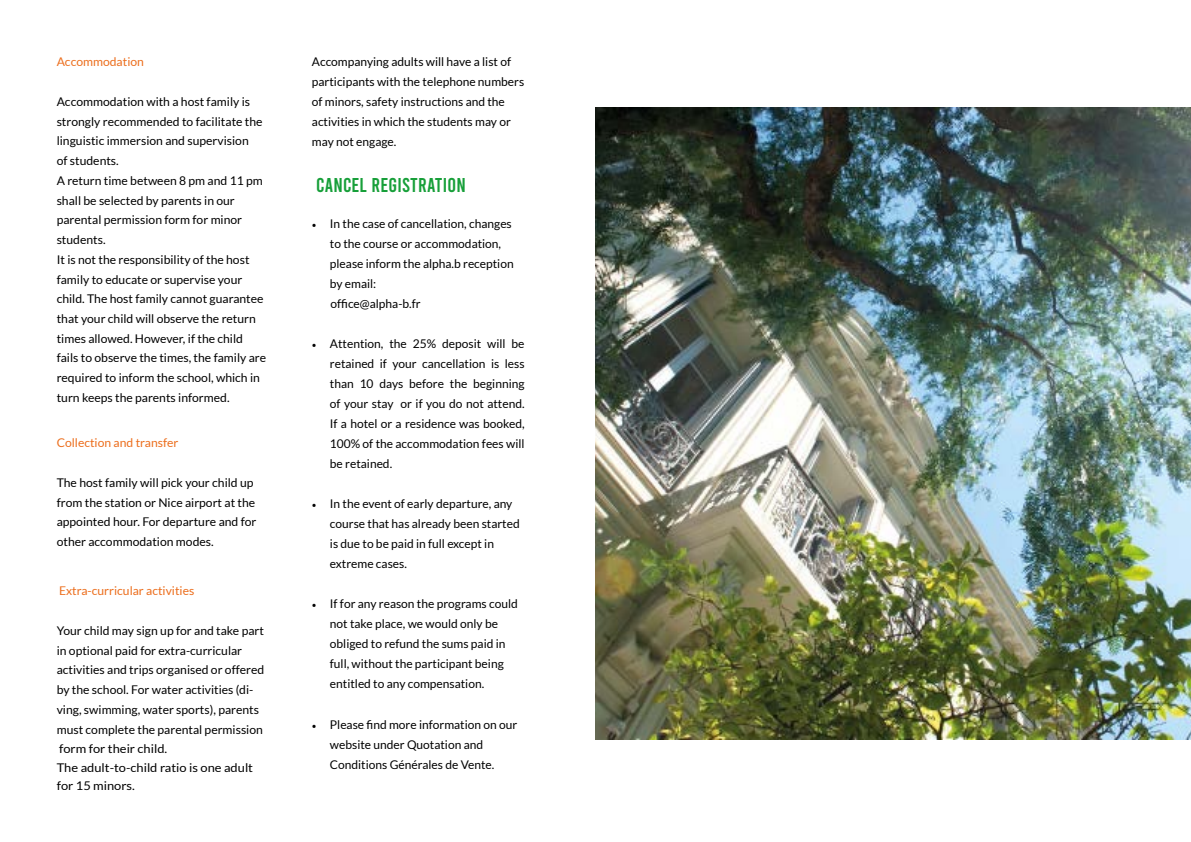
<style>
.page{position:relative;width:1191px;height:842px;background:#fff}
.page>*{position:absolute;margin:0;border:0;box-sizing:border-box;transform-origin:0 0}
.t1{font:20px "Bebas";letter-spacing:.01em;color:#179f39}
.t2{font:12px/20px "Lato";color:#000}
.t3{font:12px "Lato";color:#ec6e1d}
.s1{font-family:"Minion Pro"}
</style>
<div class="page">
<img style="left:595px;top:108px;width:596px;height:632px">
<p class="t3" style="left:57px;top:55px;width:89px">Accommodation</p>
<p class="t2" style="left:57px;top:92px;width:211px;line-height:19.7px">Accommodation with a host family is strongly recommended to facilitate the linguistic immersion and supervision<br>of students.<br>A return time between 8 pm and 11 pm shall be selected by parents in our parental permission form for minor students.<br>It is not the responsibility of the host family to educate or supervise your child. The host family cannot guarantee that your child will observe the return times allowed. However, if the child fails to observe the times, the family are required to inform the school, which in turn keeps the parents informed.</p>
<p class="t3" style="left:57px;top:436px;width:123px">Collection and transfer</p>
<p class="t2" style="left:57px;top:473px;width:201px;line-height:19.7px">The host family will pick your child up from the station or Nice airport at the appointed hour. For departure and for other accommodation modes.</p>
<p class="t3" style="left:59px;top:584px;width:137px">Extra-curricular activities</p>
<p class="t2" style="left:57px;top:621px;width:209px;line-height:19.4px">Your child may sign up for and take part in optional paid for extra-curricular activities and trips organised or offered by the school. For water activities (di&shy;ving, swimming, water sports), parents must complete the parental permission form for their child.<br>The adult-to-child ratio is one adult for 15 minors.</p>
<p class="t2" style="left:312px;top:52px;width:214px">Accompanying adults will have a list of participants with the telephone numbers of minors, safety instructions and the activities in which the students may or may not engage.</p>
<h1 class="t1" style="left:316px;top:175px;width:135px">CANCEL REGISTRATION</h1>
<p class="t2" style="left:330px;top:214px;width:185px;text-indent:-18px"><span class="s1">•</span> In the case of cancellation, changes to the course or accommodation, please inform the alpha.b reception by email:<br>office@alpha-b.fr</p>
<p class="t2" style="left:330px;top:334px;width:196px;text-align:justify;text-indent:-18px"><span class="s1">•</span> Attention, the 25% deposit will be retained if your cancellation is less than 10 days before the beginning of your stay or if you do not attend.<br>If a hotel or a residence was booked, 100% of the accommodation fees will be retained.</p>
<p class="t2" style="left:330px;top:494px;width:191px;text-indent:-18px"><span class="s1">•</span> In the event of early departure, any course that has already been started is due to be paid in full except in extreme cases.</p>
<p class="t2" style="left:330px;top:594px;width:189px;text-indent:-18px"><span class="s1">•</span> If for any reason the programs could not take place, we would only be obliged to refund the sums paid in full, without the participant being entitled to any compensation.</p>
<p class="t2" style="left:330px;top:714px;width:189px;text-indent:-18px"><span class="s1">•</span> Please find more information on our website under Quotation and<br>Conditions Générales de Vente.</p>
</div>
